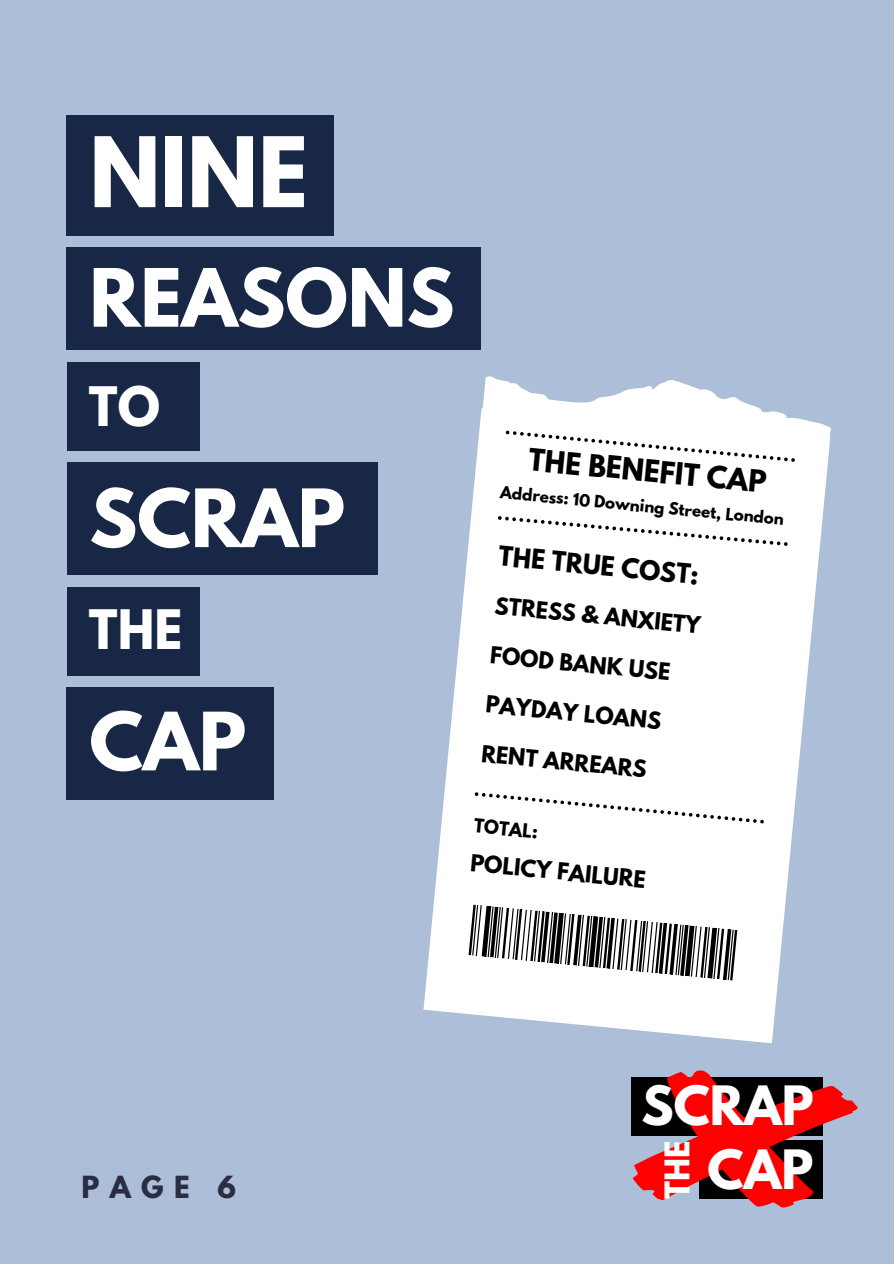
<style>
.page{position:relative;width:894px;height:1264px;background:#fff}
.page>*{position:absolute;margin:0;border:0;box-sizing:border-box;transform-origin:0 0}
.t1{font:700 85.95px "League Spartan";color:#fff}
.t2{font:700 71.1px "League Spartan";color:#fff}
.t3{font:700 48.15px "League Spartan";color:#fff}
.t4{font:700 48px "League Spartan";color:#fff}
.t5{font:700 30.15px "League Spartan";color:#fff}
.t6{font:700 27.15px "League Spartan";color:#000}
.t7{font:700 27px "League Spartan";color:#2b2d42}
.t8{font:700 24px "League Spartan";color:#000}
.t9{font:700 20.85px "League Spartan";color:#000}
.t10{font:700 17.1px "League Spartan";color:#000}
.t11{font:700 15px "League Spartan";color:#000}
</style>
<div class="page">
<div style="left:0;top:0;width:893px;height:1263px;background:#acbed8"></div>
<svg style="left:482px;top:376px;width:349px;height:74px"></svg>
<svg style="left:423px;top:408px;width:406px;height:635px;fill:#fff"></svg>
<svg style="left:497px;top:516px;width:290px;height:30px;background:#f2f2f2"></svg>
<svg style="left:474px;top:792px;width:289px;height:31px;background:#f3f3f3"></svg>
<svg style="left:468px;top:904px;width:269px;height:76px;background:#aaa"></svg>
<svg style="left:505px;top:430px;width:289px;height:32px;background:#f3f3f3"></svg>
<div style="left:67px;top:115px;width:266px;height:121px;background:#192746"></div>
<div style="left:67px;top:247px;width:414px;height:103px;background:#192746"></div>
<div style="left:67px;top:362px;width:132px;height:89px;background:#192746"></div>
<div style="left:67px;top:462px;width:310px;height:113px;background:#192746"></div>
<div style="left:67px;top:586px;width:132px;height:89px;background:#192746"></div>
<div style="left:67px;top:687px;width:207px;height:112px;background:#192746"></div>
<svg style="left:631px;top:1070px;width:227px;height:138px"></svg>
<p class="t1" style="left:89px;top:130px;width:220px">NINE</p>
<p class="t2" style="left:89px;top:263px;width:366px">REASONS</p>
<p class="t3" style="left:89px;top:383px;width:72px">TO</p>
<p class="t2" style="left:89px;top:483px;width:257px">SCRAP</p>
<p class="t3" style="left:89px;top:605px;width:95px">THE</p>
<p class="t2" style="left:89px;top:706px;width:158px">CAP</p>
<p class="t6" style="left:529px;top:446px;width:240px;rotate:5deg">THE BENEFIT CAP</p>
<p class="t11" style="left:501px;top:486px;width:286px;rotate:5deg">Address: 10 Downing Street, London</p>
<p class="t8" style="left:499px;top:544px;width:202px;rotate:5deg">THE TRUE COST:</p>
<p class="t9" style="left:495px;top:596px;width:208px;rotate:5deg">STRESS &amp; ANXIETY</p>
<p class="t9" style="left:491px;top:645px;width:182px;rotate:5deg">FOOD BANK USE</p>
<p class="t9" style="left:486px;top:694px;width:177px;rotate:5deg">PAYDAY LOANS</p>
<p class="t9" style="left:482px;top:743px;width:167px;rotate:5deg">RENT ARREARS</p>
<p class="t10" style="left:475px;top:816px;width:66px;rotate:6deg">TOTAL:</p>
<p class="t9" style="left:471px;top:853px;width:177px;rotate:5deg">POLICY FAILURE</p>
<p class="t7" style="left:81px;top:1174px;width:156px">PAGE 6</p>
<p class="t4" style="left:641px;top:1081px;width:174px">SCRAP</p>
<p class="t5" style="left:662px;top:1198px;width:60px;rotate:-90deg">THE</p>
<p class="t4" style="left:707px;top:1145px;width:107px">CAP</p>
</div>
